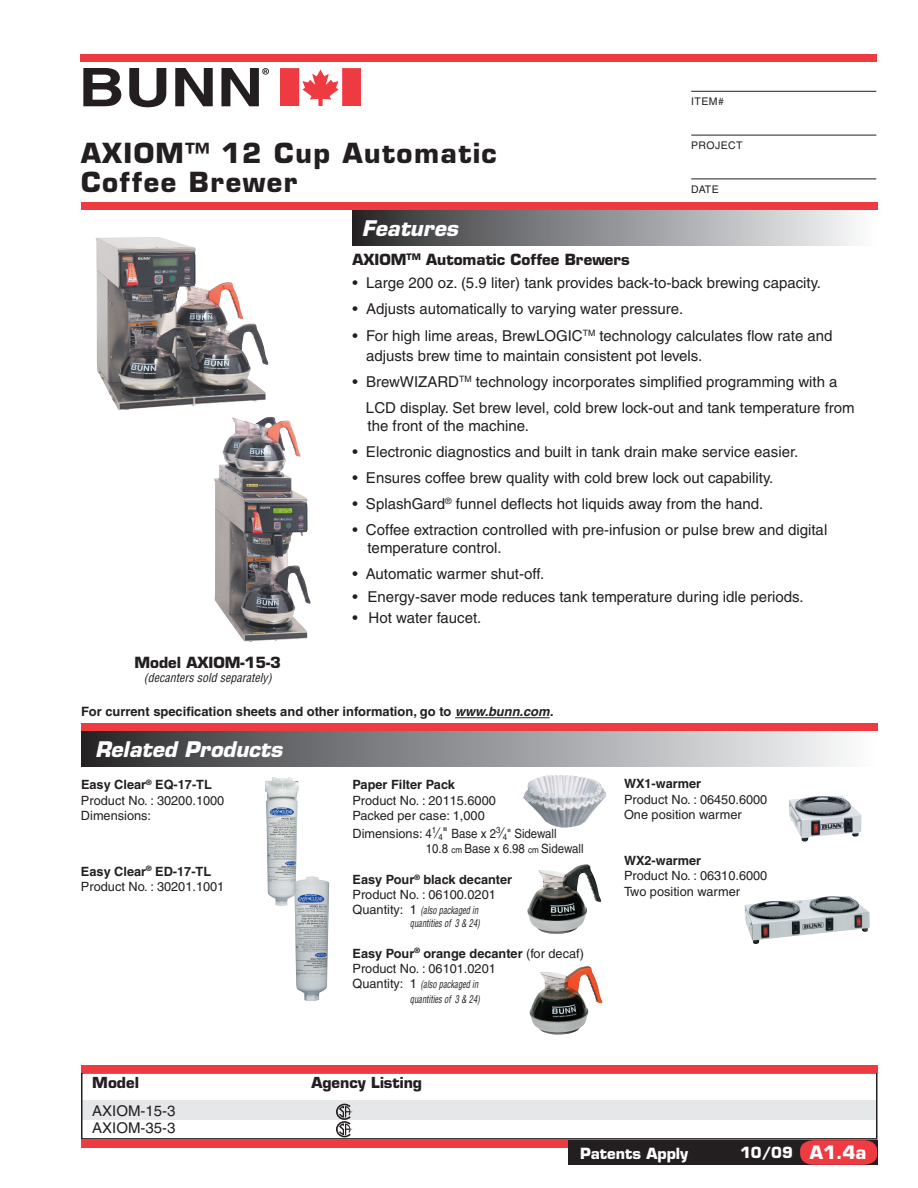
<style>
.page{position:relative;width:918px;height:1188px;background:#fff}
.page>*{position:absolute;margin:0;border:0;box-sizing:border-box;transform-origin:0 0}
.t1{font:700 27px/28.5px "Eurostile";letter-spacing:.055em;color:#231f20}
.t2{font:italic 700 21px "Eurostile";color:#fff}
.t3{font:15px/20.1px "Helvetica";color:#231f20}
.t4{font:700 15px "Eurostile";color:#231f20}
.t5{font:700 15px "Eurostile";color:#fff}
.t6{font:14.85px/17.7px "Helvetica";color:#231f20}
.t7{font:700 14.85px "Eurostile";color:#231f20}
.t8{font:700 12.9px "Helvetica";color:#231f20}
.t9{font:12.75px/15.3px "Helvetica";color:#231f20}
.t10{font:700 12.75px/15.3px "Helvetica";color:#231f20}
.t11{font:italic condensed 12px "Helvetica";color:#231f20}
.t12{font:italic condensed 10.5px/12.6px "Helvetica";color:#231f20;text-align:right;scale:.8 1}
.t13{font:10.5px "Helvetica";letter-spacing:.04em;color:#231f20}
.s1{font-style:italic}
.s2{font-weight:700}
.s3{font-size:15px}
.s4{font-size:9px}
.s5{font-weight:400}
.s6{font-style:normal;font-stretch:normal;font-size:12.75px}
.s7{font-size:18px}
</style>
<div class="page">
<div style="left:352px;top:204px;width:526px;height:41px;background:linear-gradient(to right,#2c2c2f,#fcfdff)"></div>
<div style="left:81px;top:1140px;width:797px;height:8px;background:#ee3a41"></div>
<div style="left:81px;top:725px;width:797px;height:42px;background:linear-gradient(to right,#2c2c2f,#fcfeff)"></div>
<div style="left:81px;top:202px;width:797px;height:8px;background:#ee3a41"></div>
<svg style="left:83px;top:68px;width:38px;height:38px"></svg>
<svg style="left:129px;top:68px;width:37px;height:39px"></svg>
<svg style="left:175px;top:68px;width:38px;height:38px"></svg>
<svg style="left:221px;top:68px;width:48px;height:38px"></svg>
<div style="left:80px;top:54px;width:796px;height:8px;background:#ee3a41"></div>
<hr style="left:691px;top:91px;width:185px;height:1px;background:#231f20">
<hr style="left:691px;top:135px;width:185px;height:1px;background:#231f20">
<hr style="left:691px;top:179px;width:185px;height:1px;background:#231f20">
<div style="left:81px;top:724px;width:797px;height:7px;background:#ee3a41"></div>
<div style="left:568px;top:1140px;width:310px;height:25px;background:#231f20"></div>
<svg style="left:800px;top:1140px;width:77px;height:25px;background:#df373e"></svg>
<hr style="left:455px;top:717px;width:95px;height:1px;background:#231f20">
<svg style="left:280px;top:68px;width:81px;height:38px"></svg>
<div style="left:82px;top:1101px;width:794px;height:19px;background:#e6e7e9"></div>
<div style="left:81px;top:1072px;width:796px;height:68px;border:1px solid #231f20"></div>
<img style="left:265px;top:777px;width:34px;height:129px">
<img style="left:294px;top:876px;width:35px;height:125px">
<img style="left:523px;top:775px;width:84px;height:53px">
<img style="left:527px;top:864px;width:74px;height:70px">
<div style="left:81px;top:1065px;width:797px;height:8px;background:#ee3a41"></div>
<img style="left:214px;top:417px;width:97px;height:225px">
<img style="left:744px;top:896px;width:126px;height:48px">
<img style="left:789px;top:796px;width:72px;height:46px">
<img style="left:96px;top:237px;width:173px;height:173px">
<img style="left:529px;top:966px;width:74px;height:69px">
<svg style="left:336px;top:1104px;width:16px;height:33px"></svg>
<h1 class="t1" style="left:81px;top:139px;width:417px">AXIOM™ 12 Cup Automatic<br>Coffee Brewer</h1>
<h2 class="t2" style="left:362px;top:215px;width:98px">Features</h2>
<p class="t13" style="left:691px;top:95px;width:34px">Item#</p>
<p class="t13" style="left:691px;top:139px;width:53px">Project</p>
<p class="t13" style="left:691px;top:183px;width:29px">Date</p>
<p class="t4" style="left:134px;top:653px;width:148px">Model AXIOM-15-3</p>
<p class="t11" style="left:144px;top:670px;width:129px">(decanters sold separately)</p>
<p class="t4" style="left:352px;top:250px;width:279px">AXIOM<sup>TM</sup> Automatic Coffee Brewers</p>
<p class="t3" style="left:353px;top:273px;width:470px">• Large 200 oz. (5.9 liter) tank provides back-to-back brewing capacity.</p>
<p class="t3" style="left:353px;top:299px;width:332px">• Adjusts automatically to varying water pressure.</p>
<p class="t3" style="left:366px;top:325px;width:468px;text-indent:-13px">• For high lime areas, BrewLOGIC<sup>TM</sup> technology calculates flow rate and adjusts brew time to maintain consistent pot levels.</p>
<p class="t3" style="left:366px;top:368px;width:490px;line-height:26.1px;text-indent:-13px">• BrewWIZARD<sup>TM</sup> technology incorporates simplified programming with a<br>LCD display. Set brew level, cold brew lock-out and tank temperature from</p>
<p class="t3" style="left:367px;top:416px;width:163px">the front of the machine.</p>
<p class="t3" style="left:352px;top:442px;width:447px">• Electronic diagnostics and built in tank drain make service easier.</p>
<p class="t3" style="left:352px;top:468px;width:422px">• Ensures coffee brew quality with cold brew lock out capability.</p>
<p class="t3" style="left:352px;top:494px;width:412px">• SplashGard<sup>®</sup> funnel deflects hot liquids away from the hand.</p>
<p class="t3" style="left:367px;top:521px;width:461px;line-height:18px;text-indent:-15px">• Coffee extraction controlled with pre-infusion or pulse brew and digital temperature control.</p>
<p class="t3" style="left:352px;top:564px;width:193px">• Automatic warmer shut-off.</p>
<p class="t3" style="left:352px;top:587px;width:453px">• Energy-saver mode reduces tank temperature during idle periods.</p>
<p class="t3" style="left:352px;top:608px;width:130px">• Hot water faucet.</p>
<p class="t8" style="left:81px;top:704px;width:474px">For current specification sheets and other information, go to <span class="s1">www.bunn.com.</span></p>
<h2 class="t2" style="left:95px;top:736px;width:189px">Related Products</h2>
<p class="t9" style="left:81px;top:777px;width:145px"><span class="s2">Easy Clear</span><sup>®</sup> <span class="s2">EQ-17-TL<br></span>Product No. : 30200.1000<br>Dimensions:</p>
<p class="t9" style="left:81px;top:864px;width:145px"><span class="s2">Easy Clear</span><sup>®</sup> <span class="s2">ED-17-TL<br></span>Product No. : 30201.1001</p>
<p class="t10" style="left:352px;top:777px;width:104px">Paper Filter Pack</p>
<p class="t9" style="left:352px;top:792px;width:145px">Product No. : 20115.6000<br>Packed per case: 1,000</p>
<p class="t9" style="left:426px;top:826px;width:159px;text-indent:-73px">Dimensions: 4<sup>1</sup><span class="s3">⁄</span><sub>4</sub><span class="s3">"</span> Base x 2<sup>3</sup><span class="s3">⁄</span><sub>4</sub>" Sidewall<br>10.8 <span class="s4">cm</span> Base x 6.98 <span class="s4">cm</span> Sidewall</p>
<p class="t10" style="left:352px;top:871px;width:161px">Easy Pour<sup>®</sup> black decanter<br><span class="s5">Product No. : 06100.0201</span></p>
<p class="t12" style="left:352px;top:904px;width:161px"><span class="s6">Quantity: 1</span> (also packaged in quantities of 3 &amp; 24)</p>
<p class="t9" style="left:352px;top:945px;width:233px"><span class="s2">Easy Pour</span><sup>®</sup> <span class="s2">orange decanter</span> (for decaf)<br>Product No. : 06101.0201</p>
<p class="t12" style="left:352px;top:977px;width:161px;line-height:15.3px"><span class="s6">Quantity: 1</span> (also packaged in quantities of 3 &amp; 24)</p>
<p class="t7" style="left:92px;top:1074px;width:48px">Model</p>
<p class="t7" style="left:311px;top:1074px;width:112px">Agency Listing</p>
<p class="t6" style="left:92px;top:1102px;width:85px">AXIOM-15-3<br>AXIOM -35-3</p>
<p class="t10" style="left:624px;top:776px;width:79px">WX1-warmer</p>
<p class="t9" style="left:624px;top:792px;width:145px">Product No. : 06450.6000<br>One position warmer</p>
<p class="t10" style="left:624px;top:853px;width:79px">WX2-warmer</p>
<p class="t9" style="left:624px;top:868px;width:145px">Product No. : 06310.6000<br>Two position warmer</p>
<p class="t5" style="left:580px;top:1144px;width:110px">Patents Apply</p>
<p class="t5" style="left:740px;top:1143px;width:128px">10/09 <span class="s7">A1.4a</span></p>
</div>
